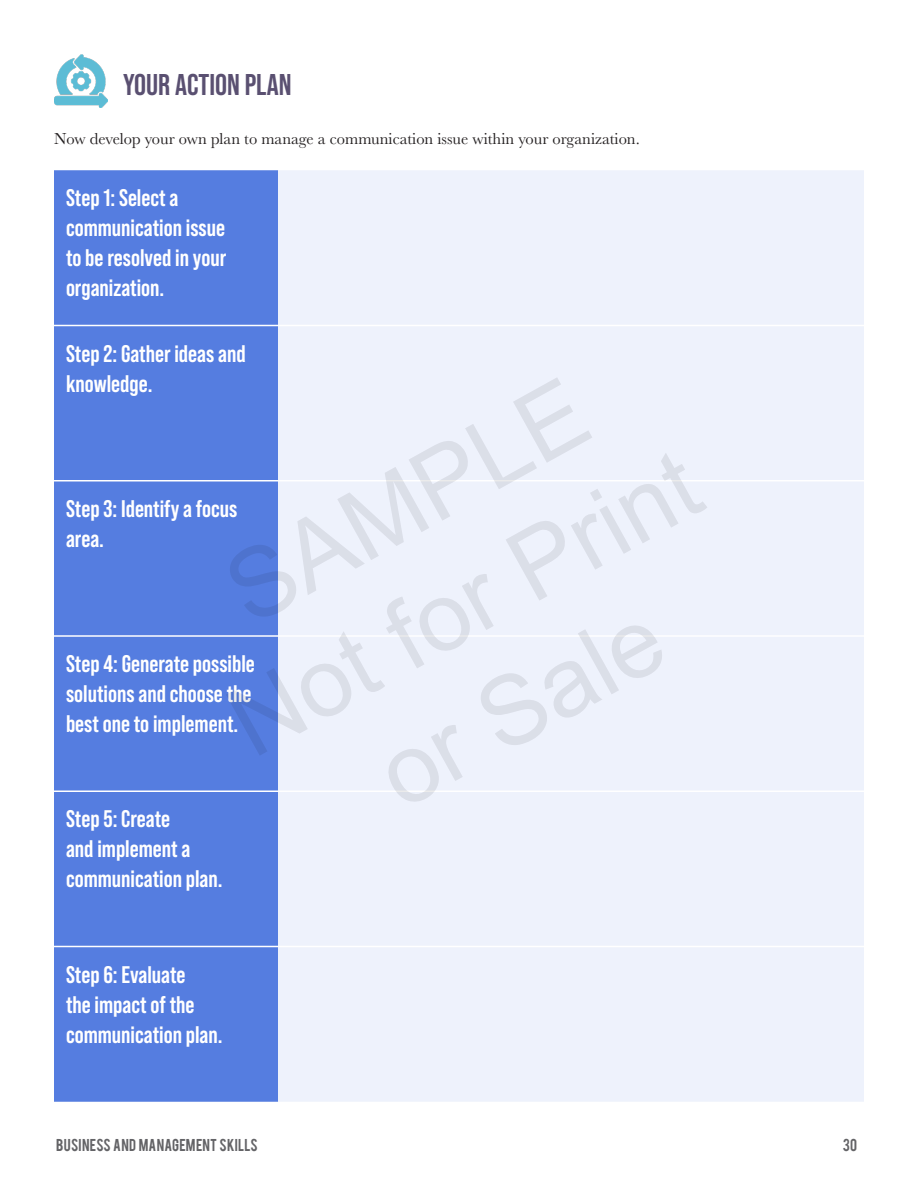
<style>
.page{position:relative;width:918px;height:1188px;background:#fff}
.page>*{position:absolute;margin:0;border:0;box-sizing:border-box;transform-origin:0 0}
.t1{font:700 30px "Bebas Neue Pro";color:#5a5071}
.t2{font:700 24px/30px "Bebas Neue Pro";color:#fff}
.t3{font:16.5px "Baskerville";color:#231f20}
.t4{font:13.5px "Bebas";letter-spacing:.02em;color:#636366}
</style>
<div class="page">
<img style="left:54px;top:54px;width:54px;height:54px">
<div style="left:54px;top:170px;width:224px;height:932px;background:#557de0"></div>
<div style="left:278px;top:170px;width:586px;height:932px;background:#eef2fc"></div>
<hr style="left:54px;top:325px;width:224px;height:1px;background:#fff">
<hr style="left:278px;top:325px;width:586px;height:1px;background:#fff">
<hr style="left:54px;top:480px;width:224px;height:2px;background:#fff">
<hr style="left:278px;top:480px;width:586px;height:2px;background:#fff">
<hr style="left:54px;top:635px;width:224px;height:2px;background:#fff">
<hr style="left:278px;top:635px;width:586px;height:2px;background:#fff">
<hr style="left:54px;top:790px;width:224px;height:2px;background:#fff">
<hr style="left:278px;top:790px;width:586px;height:2px;background:#fff">
<hr style="left:54px;top:946px;width:224px;height:1px;background:#fff">
<hr style="left:278px;top:946px;width:586px;height:1px;background:#fff">
<p class="t1" style="left:123px;top:67px;width:170px">YOUR ACTION PLAN</p>
<p class="t3" style="left:54px;top:128px;width:587px">Now develop your own plan to manage a communication issue within your organization.</p>
<p class="t2" style="left:66px;top:183px;width:162px">Step 1: Select a communication issue to be resolved in your organization.</p>
<p class="t2" style="left:66px;top:338px;width:181px">Step 2: Gather ideas and knowledge.</p>
<p class="t2" style="left:66px;top:493px;width:173px">Step 3: Identify a focus area.</p>
<p class="t2" style="left:66px;top:648px;width:190px">Step 4: Generate possible solutions and choose the best one to implement.</p>
<p class="t2" style="left:66px;top:804px;width:158px">Step 5: Create<br>and implement a communication plan.</p>
<p class="t2" style="left:66px;top:959px;width:158px">Step 6: Evaluate<br>the impact of the communication plan.</p>
<p class="t4" style="left:56px;top:1135px;width:203px">BUSINESS AND MANAGEMENT SKILLS</p>
<p class="t4" style="left:843px;top:1135px;width:16px">30</p>
</div>
